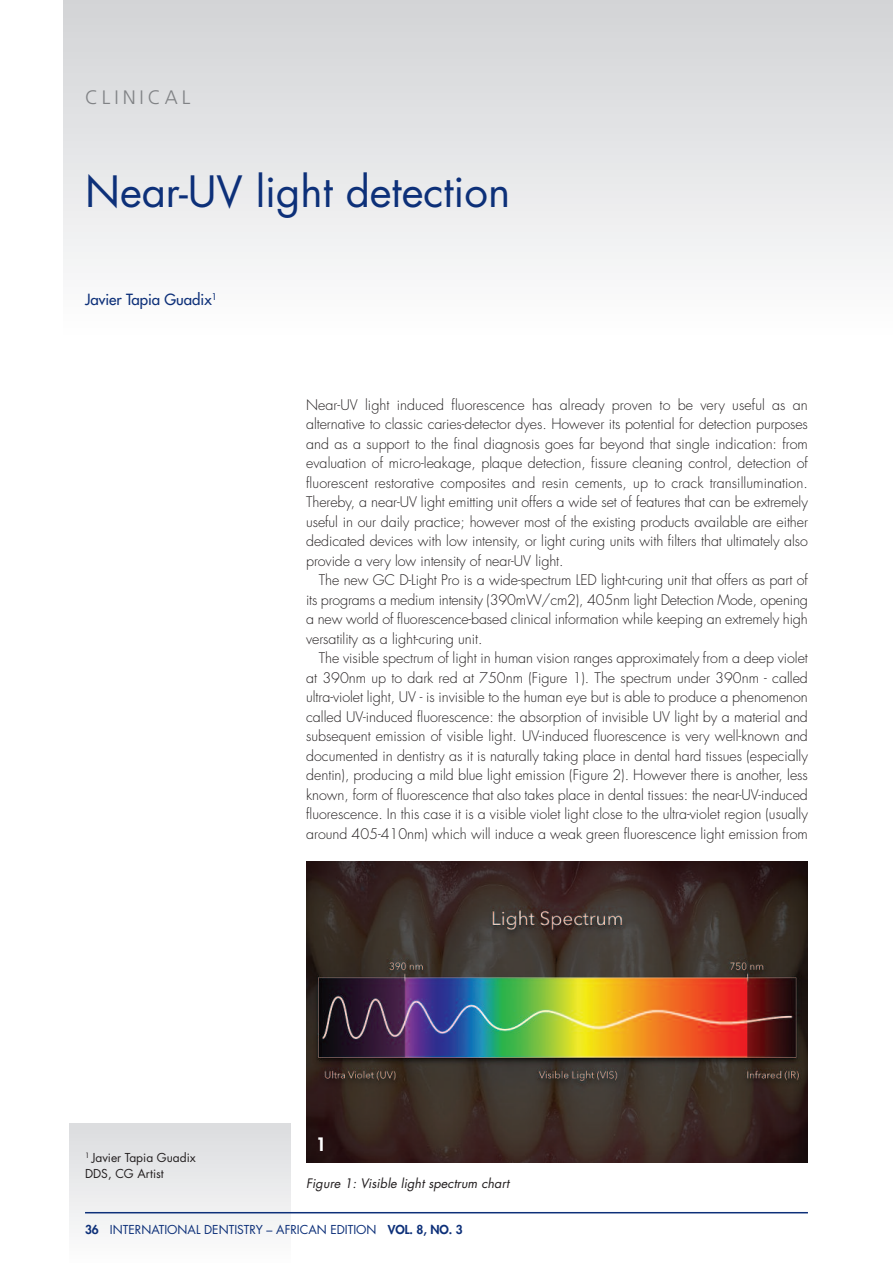
<style>
.page{position:relative;width:893px;height:1263px;background:#fff}
.page>*{position:absolute;margin:0;border:0;box-sizing:border-box;transform-origin:0 0}
.t1{font:42px "Futura";color:#0d3079}
.t2{font:300 19.5px "Frutiger";letter-spacing:.2em;color:#808285}
.t3{font:800 18px "Futura";color:#fff}
.t4{font:15px "Futura";color:#0d3079}
.t5{font:300 14.25px/19.5px "Futura";letter-spacing:-.005em;color:#231f20;text-align:justify}
.t6{font:italic 12.75px "Futura";color:#231f20}
.t7{font:12px "Futura";color:#0d3079}
.t8{font:12px/15.8px "Futura";color:#231f20}
.s1{font-weight:800}
</style>
<div class="page">
<div style="left:70px;top:1124px;width:221px;height:139px;background:linear-gradient(to bottom,#dbdcdf,#fdfdfd)"></div>
<div style="left:64px;top:0;width:829px;height:334px;background:linear-gradient(to bottom,#d2d3d6,#fdfdfe)"></div>
<hr style="left:85px;top:1212px;width:723px;height:1px;background:#0d3079">
<img style="left:306px;top:861px;width:502px;height:301px">
<h2 class="t2" style="left:85px;top:89px;width:107px">CLINICAL</h2>
<h1 class="t1" style="left:85px;top:173px;width:427px">Near-UV light detection</h1>
<p class="t4" style="left:85px;top:292px;width:133px">Javier Tapia Guadix<sup>1</sup></p>
<p class="t5" style="left:306px;top:396px;width:503px">Near-UV light induced fluorescence has already proven to be very useful as an alternative to classic caries-detector dyes. However its potential for detection purposes and as a support to the final diagnosis goes far beyond that single indication: from evaluation of micro-leakage, plaque detection, fissure cleaning control, detection of fluorescent restorative composites and resin cements, up to crack transillumination.<br>Thereby, a near-UV light emitting unit offers a wide set of features that can be extremely useful in our daily practice; however most of the existing products available are either dedicated devices with low intensity, or light curing units with filters that ultimately also provide a very low intensity of near-UV light.</p>
<p class="t5" style="left:306px;top:572px;width:503px;text-indent:13px">The new GC D-Light Pro is a wide-spectrum LED light-curing unit that offers as part of its programs a medium intensity (390mW/cm2), 405nm light Detection Mode, opening a new world of fluorescence-based clinical information while keeping an extremely high versatility as a light-curing unit.</p>
<p class="t5" style="left:306px;top:650px;width:503px;text-indent:13px">The visible spectrum of light in human vision ranges approximately from a deep violet at 390nm up to dark red at 750nm (Figure 1). The spectrum under 390nm - called ultra-violet light, UV - is invisible to the human eye but is able to produce a phenomenon called UV-induced fluorescence: the absorption of invisible UV light by a material and subsequent emission of visible light. UV-induced fluorescence is very well-known and documented in dentistry as it is naturally taking place in dental hard tissues (especially dentin), producing a mild blue light emission (Figure 2). However there is another, less known, form of fluorescence that also takes place in dental tissues: the near-UV-induced fluorescence. In this case it is a visible violet light close to the ultra-violet region (usually around 405-410nm) which will induce a weak green fluorescence light emission from</p>
<p class="t8" style="left:85px;top:1151px;width:112px"><sup>1</sup> Javier Tapia Guadix<br>DDS, CG Artist</p>
<p class="t3" style="left:316px;top:1135px;width:12px">1</p>
<p class="t6" style="left:306px;top:1178px;width:204px">Figure 1: Visible light spectrum chart</p>
<p class="t7" style="left:85px;top:1224px;width:379px"><span class="s1">36</span> INTERNATIONAL DENTISTRY – AFRICAN EDITION <span class="s1">VOL. 8, NO. 3</span></p>
</div>
